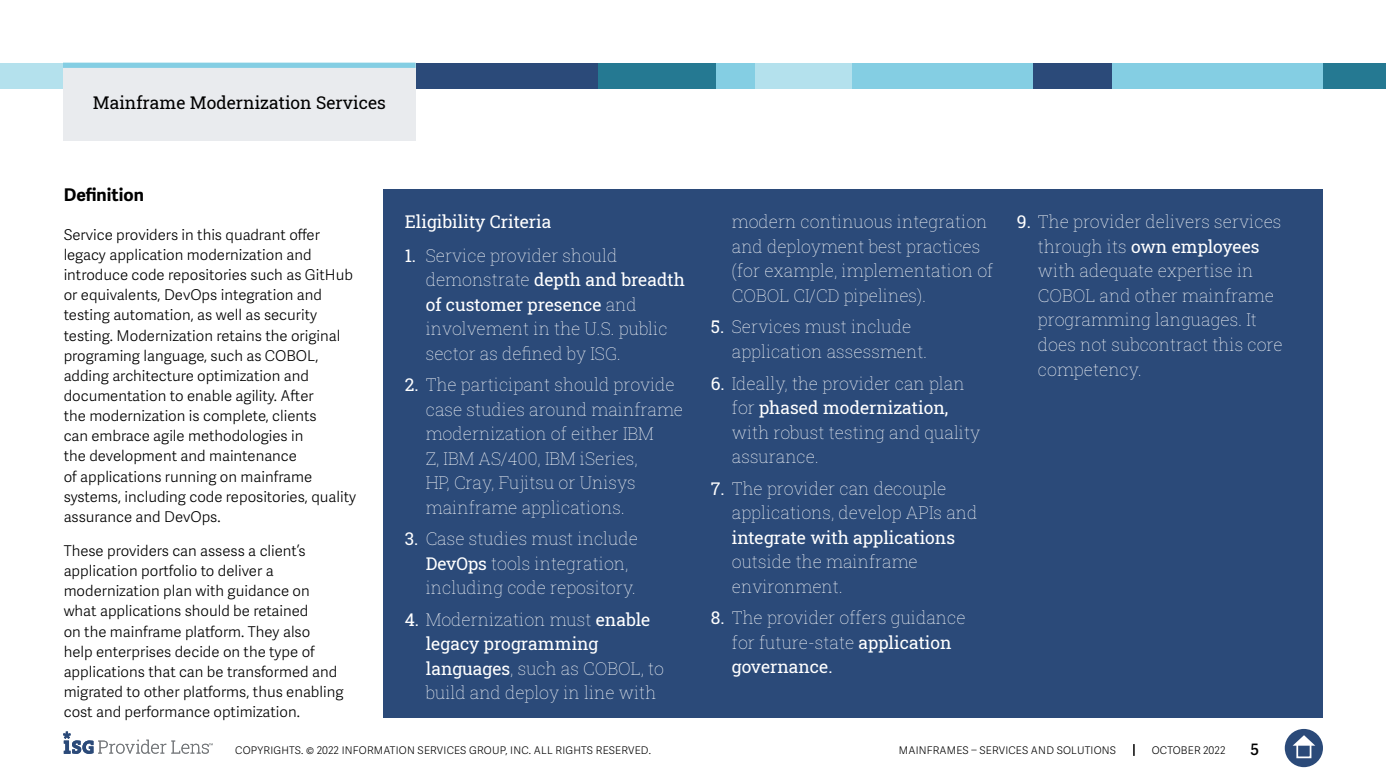
<style>
.page{position:relative;width:1386px;height:780px;background:#fff}
.page>*{position:absolute;margin:0;border:0;box-sizing:border-box;transform-origin:0 0}
.t1{font:17.5px/24.5px "Roboto Slab ISG P Thin";color:#fff}
.t2{font:17.5px/24.5px "Roboto Slab ISG P Regular";color:#fff}
.t3{font:17.5px "Roboto Slab ISG P Regular";color:#000}
.t4{font:700 17.5px "Adelle Sans";color:#000}
.t5{font:600 15.75px "Adelle Sans";color:#000}
.t6{font:300 14.88px/20.1px "Adelle Sans";color:#000}
.t7{font:300 10.5px "Adelle Sans";letter-spacing:.02em;color:#000}
.s1{font-family:"Roboto Slab ISG P Regular"}
.s2{font-family:"Roboto Slab ISG P Thin"}
</style>
<div class="page">
<div style="left:1285px;top:729px;width:38px;height:38px;background:#2b4a79;border-radius:50%"></div>
<svg style="left:1293px;top:735px;width:22px;height:10px"></svg>
<div style="left:1296px;top:743px;width:15px;height:15px;border:2px solid #fff"></div>
<div style="left:384px;top:189px;width:939px;height:528px;background:#2b4a79"></div>
<svg style="left:1133px;top:744px;width:1px;height:12px"></svg>
<svg style="left:63px;top:731px;width:150px;height:23px"></svg>
<div style="left:1047px;top:63px;width:276px;height:26px;background:#84cee3"></div>
<div style="left:0;top:63px;width:158px;height:26px;background:#b4e1ed"></div>
<div style="left:850px;top:63px;width:184px;height:26px;background:#84cee3"></div>
<div style="left:1323px;top:63px;width:63px;height:26px;background:#257992"></div>
<div style="left:1033px;top:63px;width:79px;height:26px;background:#2b4a79"></div>
<div style="left:754px;top:63px;width:98px;height:26px;background:#b4e1ed"></div>
<div style="left:598px;top:63px;width:157px;height:26px;background:#84cee3"></div>
<div style="left:598px;top:63px;width:118px;height:26px;background:#257992"></div>
<div style="left:379px;top:63px;width:219px;height:26px;background:#2b4a79"></div>
<div style="left:63px;top:63px;width:353px;height:78px;background:#e9ebee"></div>
<div style="left:63px;top:63px;width:353px;height:5px;background:#84cee3"></div>
<p class="t3" style="left:93px;top:91px;width:295px">Mainframe Modernization Services</p>
<p class="t4" style="left:64px;top:184px;width:82px">Definition</p>
<p class="t6" style="left:64px;top:225px;width:294px">Service providers in this quadrant offer legacy application modernization and introduce code repositories such as GitHub or equivalents, DevOps integration and testing automation, as well as security testing. Modernization retains the original programing language, such as COBOL, adding architecture optimization and documentation to enable agility. After<br>the modernization is complete, clients<br>can embrace agile methodologies in<br>the development and maintenance<br>of applications running on mainframe systems, including code repositories, quality assurance and DevOps.</p>
<p class="t6" style="left:64px;top:541px;width:281px">These providers can assess a client’s application portfolio to deliver a modernization plan with guidance on what applications should be retained<br>on the mainframe platform. They also<br>help enterprises decide on the type of applications that can be transformed and migrated to other platforms, thus enabling cost and performance optimization.</p>
<p class="t2" style="left:405px;top:209px;width:148px">Eligibility Criteria</p>
<p class="t1" style="left:405px;top:243px;width:214px"><span class="s1">1.</span> Service provider should</p>
<p class="t2" style="left:426px;top:267px;width:261px"><span class="s2">demonstrate</span> depth and breadth of customer presence <span class="s2">and</span></p>
<p class="t1" style="left:426px;top:316px;width:243px">involvement in the U.S. public sector as defined by ISG.</p>
<p class="t1" style="left:426px;top:372px;width:259px;text-indent:-21px"><span class="s1">2.</span> The participant should provide case studies around mainframe modernization of either IBM<br>Z, IBM AS/400, IBM iSeries,<br>HP, Cray, Fujitsu or Unisys mainframe applications.</p>
<p class="t1" style="left:426px;top:526px;width:214px;text-indent:-21px"><span class="s1">3.</span> Case studies must include<br><span class="s1">DevOps</span> tools integration, including code repository.</p>
<p class="t1" style="left:405px;top:607px;width:247px"><span class="s1">4.</span> Modernization must <span class="s1">enable</span></p>
<p class="t2" style="left:426px;top:631px;width:174px">legacy programming</p>
<p class="t1" style="left:426px;top:656px;width:240px"><span class="s1">languages</span>, such as COBOL, to build and deploy in line with</p>
<p class="t1" style="left:732px;top:209px;width:263px">modern continuous integration and deployment best practices (for example, implementation of<br>COBOL CI/CD pipelines).</p>
<p class="t1" style="left:732px;top:314px;width:197px;text-indent:-21px"><span class="s1">5.</span> Services must include application assessment.</p>
<p class="t1" style="left:711px;top:370px;width:255px"><span class="s1">6.</span> Ideally, the provider can plan</p>
<p class="t2" style="left:732px;top:395px;width:218px"><span class="s2">for</span> phased modernization,</p>
<p class="t1" style="left:732px;top:419px;width:250px">with robust testing and quality assurance.</p>
<p class="t1" style="left:732px;top:475px;width:247px;text-indent:-21px"><span class="s1">7.</span> The provider can decouple applications, develop APIs and</p>
<p class="t2" style="left:732px;top:524px;width:225px">integrate with applications</p>
<p class="t1" style="left:732px;top:549px;width:188px">outside the mainframe environment.</p>
<p class="t1" style="left:711px;top:605px;width:256px;text-align:center"><span class="s1">8.</span> The provider offers guidance for future-state <span class="s1">application</span></p>
<p class="t2" style="left:732px;top:654px;width:102px">governance.</p>
<p class="t1" style="left:1017px;top:209px;width:266px"><span class="s1">9.</span> The provider delivers services</p>
<p class="t2" style="left:1038px;top:234px;width:223px"><span class="s2">through its</span> own employees</p>
<p class="t1" style="left:1038px;top:258px;width:246px">with adequate expertise in<br>COBOL and other mainframe programming languages. It does not subcontract this core competency.</p>
<p class="t7" style="left:235px;top:744px;width:417px">COPYRIGHTS. © 2022 INFORMATION SERVICES GROUP, INC. ALL RIGHTS RESERVED.</p>
<p class="t7" style="left:899px;top:744px;width:219px">MAINFRAMES – SERVICES AND SOLUTIONS</p>
<p class="t7" style="left:1152px;top:744px;width:75px">OCTOBER 2022</p>
<p class="t5" style="left:1250px;top:740px;width:10px">5</p>
</div>
